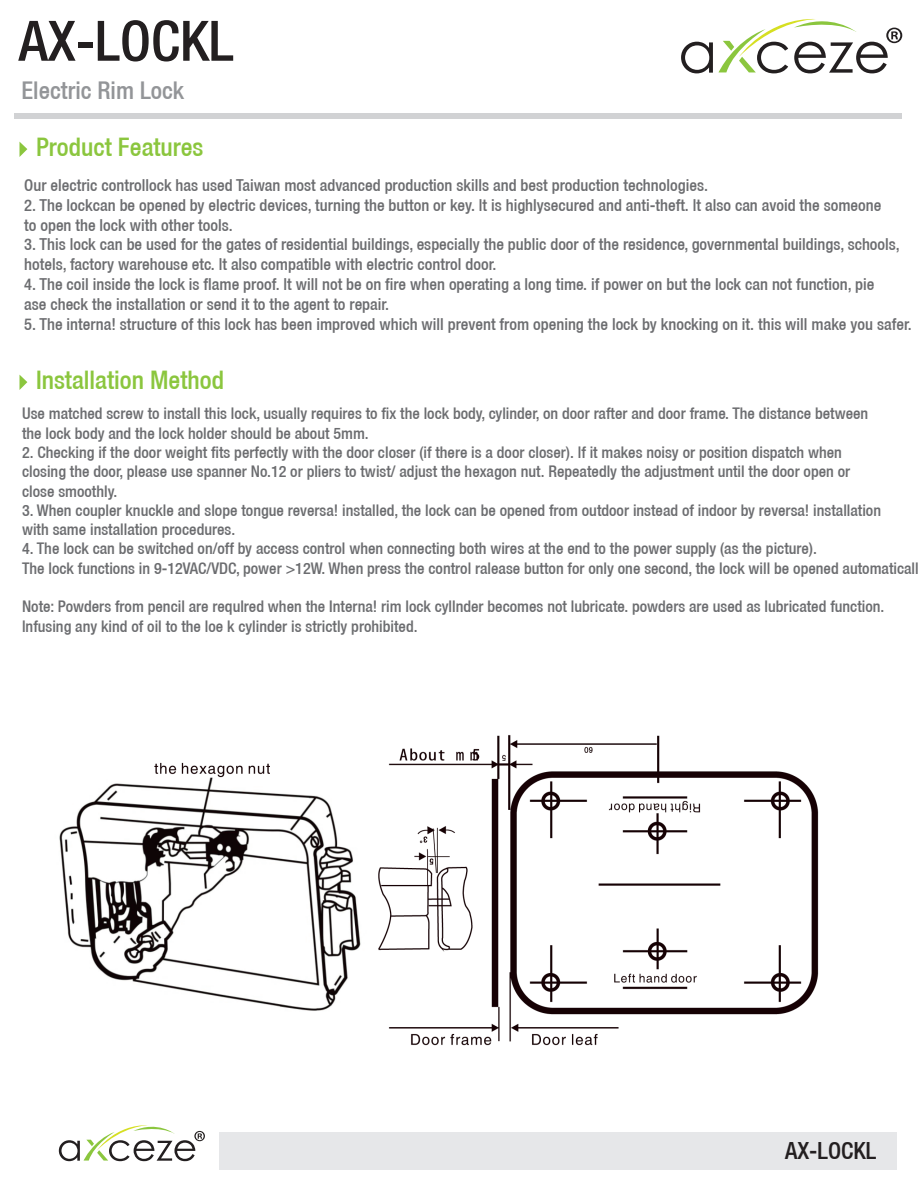
<style>
.page{position:relative;width:918px;height:1188px;background:#fff}
.page>*{position:absolute;margin:0;border:0;box-sizing:border-box;transform-origin:0 0}
.t1{font:500 condensed 55.8px "Helvetica 67";color:#231f20}
.t2{font:500 condensed 25.5px "Helvetica 67";color:#8bc63e}
.t3{font:500 condensed 24.45px "Helvetica 67";color:#939598}
.t4{font:500 condensed 23.55px "Helvetica 67";color:#231f20}
.t5{font:500 condensed 16.5px/19.8px "Helvetica 67";color:#6c6d70}
.t6{font:500 condensed 16.05px/19.4px "Helvetica 67";color:#6c6d70}
</style>
<div class="page">
<svg style="left:681px;top:42px;width:32px;height:31px"></svg>
<svg style="left:719px;top:18px;width:183px;height:55px"></svg>
<svg style="left:59px;top:1125px;width:146px;height:36px"></svg>
<div style="left:14px;top:114px;width:888px;height:5px;background:#d1d2d4"></div>
<svg style="left:20px;top:142px;width:7px;height:15px"></svg>
<svg style="left:20px;top:375px;width:7px;height:15px"></svg>
<div style="left:219px;top:1132px;width:678px;height:38px;background:#e6e7e9"></div>
<img style="left:59px;top:735px;width:760px;height:311px">
<h1 class="t1" style="left:19px;top:8px;width:216px">AX-LOCKL</h1>
<h3 class="t3" style="left:21px;top:75px;width:164px">Electric Rim Lock</h3>
<h2 class="t2" style="left:36px;top:132px;width:169px">Product Features</h2>
<p class="t5" style="left:24px;top:175px;width:685px">Our electric controllock has used Taiwan most advanced production skills and best production technologies.</p>
<p class="t5" style="left:24px;top:195px;width:859px">2. The lockcan be opened by electric devices, turning the button or key. lt is highlysecured and anti-theft. lt also can avoid the someone to open the lock with other tools.</p>
<p class="t5" style="left:24px;top:234px;width:877px">3. This lock can be used for the gates of residential buildings, especially the public door of the residence, governmental buildings, schools, hotels, factory warehouse etc. lt also compatible with electric control door.</p>
<p class="t5" style="left:24px;top:274px;width:852px">4. The coil inside the lock is flame proof. lt will not be on fire when operating a long time. if power on but the lock can not function, pie ase check the installation or send it to the agent to repair.</p>
<p class="t5" style="left:24px;top:314px;width:889px">5. The interna! structure of this lock has been improved which will prevent from opening the lock by knocking on it. this will make you safer.</p>
<h2 class="t2" style="left:36px;top:365px;width:189px">Installation Method</h2>
<p class="t6" style="left:22px;top:404px;width:848px">Use matched screw to install this lock, usually requires to fix the lock body, cylinder, on door rafter and door frame. The distance between the lock body and the lock holder should be about 5mm.</p>
<p class="t6" style="left:22px;top:442px;width:830px">2. Checking if the door weight fits perfectly with the door closer (if there is a door closer). lf it makes noisy or position dispatch when closing the door, please use spanner No.12 or pliers to twist/ adjust the hexagon nut. Repeatedly the adjustment until the door open or close smoothly.</p>
<p class="t6" style="left:22px;top:500px;width:861px">3. When coupler knuckle and slope tongue reversa! installed, the lock can be opened from outdoor instead of indoor by reversa! installation with same installation procedures.</p>
<p class="t6" style="left:22px;top:539px;width:898px">4. The lock can be switched on/off by access control when connecting both wires at the end to the power supply (as the picture).<br>The lock functions in 9-12VAC/VDC, power &gt;12W. When press the control ralease button for only one second, the lock will be opened automaticall</p>
<p class="t6" style="left:22px;top:597px;width:864px">Note: Powders from pencil are requlred when the Interna! rim lock cyllnder becomes not lubricate. powders are used as lubricated function. lnfusing any kind of oil to the loe k cylinder is strictly prohibited.</p>
<h3 class="t4" style="left:785px;top:1137px;width:93px">AX-LOCKL</h3>
</div>
